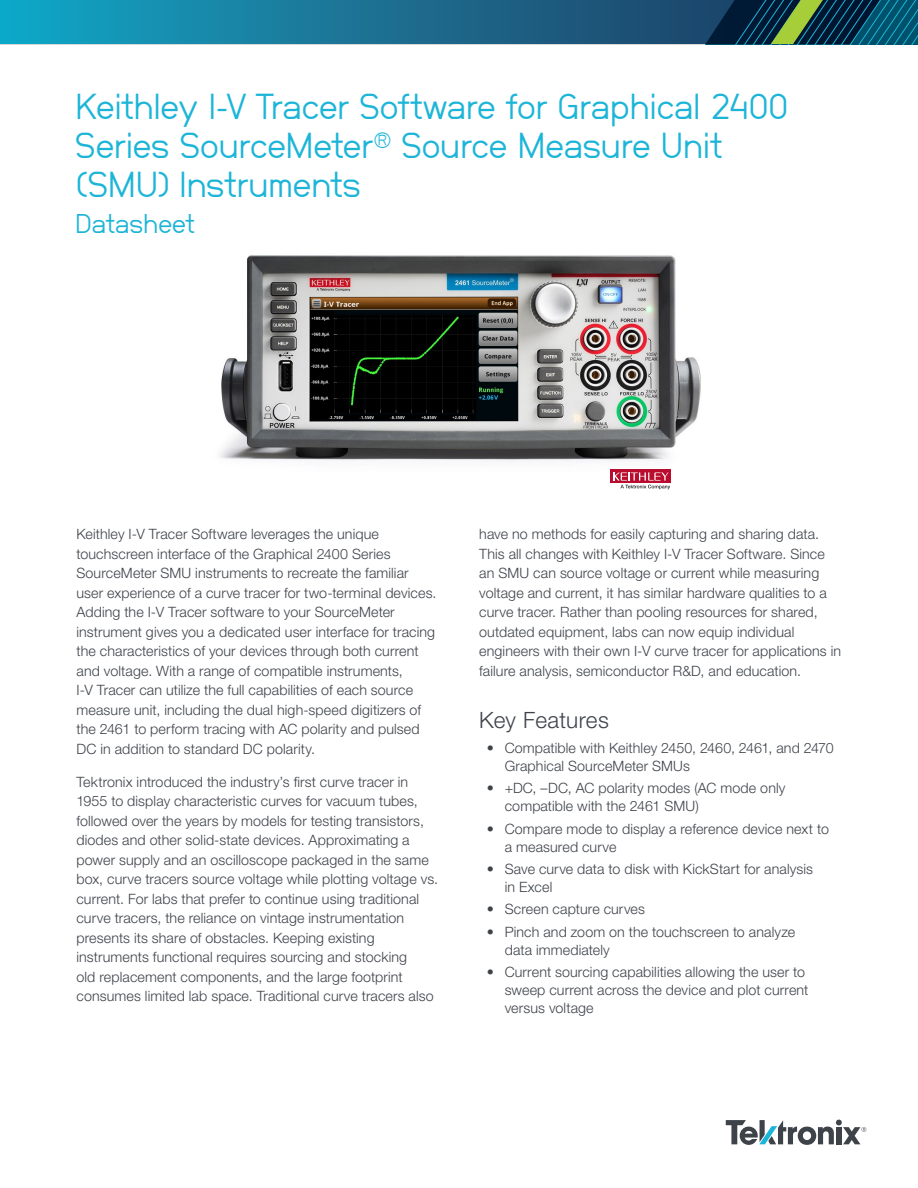
<style>
.page{position:relative;width:918px;height:1188px;background:#fff}
.page>*{position:absolute;margin:0;border:0;box-sizing:border-box;transform-origin:0 0}
.t1{font:36px/39px "NB Grotesk";letter-spacing:-.025em;color:#1cb5d8}
.t2{font:27px "NB Grotesk";letter-spacing:-.02em;color:#1cb5d8}
.t3{font:300 22.5px "Helvetica Neue LT Std";letter-spacing:.005em;color:#3e434a}
.t4{font:300 14.25px/19.5px "Helvetica Neue LT Std";letter-spacing:.01em;color:#3e434a}
</style>
<div class="page">
<svg style="left:726px;top:1120px;width:140px;height:25px"></svg>
<svg style="left:0;top:0;width:918px;height:44px;background:#186b88"></svg>
<img style="left:220px;top:255px;width:481px;height:217px">
<div style="left:610px;top:470px;width:60px;height:13px;background:#ba0c2f"></div>
<svg style="left:613px;top:472px;width:57px;height:17px"></svg>
<h1 class="t1" style="left:75px;top:86px;width:715px">Keithley I-V Tracer Software for Graphical 2400<br>Series SourceMeter<sup>®</sup> Source Measure Unit (SMU) Instruments</h1>
<h2 class="t2" style="left:75px;top:207px;width:122px">Datasheet</h2>
<p class="t4" style="left:76px;top:524px;width:361px">Keithley I-V Tracer Software leverages the unique touchscreen interface of the Graphical 2400 Series SourceMeter SMU instruments to recreate the familiar user experience of a curve tracer for two-terminal devices.<br>Adding the I-V Tracer software to your SourceMeter instrument gives you a dedicated user interface for tracing the characteristics of your devices through both current and voltage. With a range of compatible instruments,<br>I-V Tracer can utilize the full capabilities of each source measure unit, including the dual high-speed digitizers of the 2461 to perform tracing with AC polarity and pulsed DC in addition to standard DC polarity.</p>
<p class="t4" style="left:76px;top:772px;width:363px">Tektronix introduced the industry’s first curve tracer in 1955 to display characteristic curves for vacuum tubes, followed over the years by models for testing transistors, diodes and other solid-state devices. Approximating a power supply and an oscilloscope packaged in the same box, curve tracers source voltage while plotting voltage vs. current. For labs that prefer to continue using traditional curve tracers, the reliance on vintage instrumentation presents its share of obstacles. Keeping existing instruments functional requires sourcing and stocking<br>old replacement components, and the large footprint consumes limited lab space. Traditional curve tracers also</p>
<p class="t4" style="left:479px;top:524px;width:363px">have no methods for easily capturing and sharing data.<br>This all changes with Keithley I-V Tracer Software. Since an SMU can source voltage or current while measuring voltage and current, it has similar hardware qualities to a curve tracer. Rather than pooling resources for shared, outdated equipment, labs can now equip individual engineers with their own I-V curve tracer for applications in failure analysis, semiconductor R&amp;D, and education.</p>
<h3 class="t3" style="left:479px;top:707px;width:131px">Key Features</h3>
<p class="t4" style="left:505px;top:739px;width:330px;line-height:18px;text-indent:-18px">• Compatible with Keithley 2450, 2460, 2461, and 2470<br>Graphical SourceMeter SMUs</p>
<p class="t4" style="left:505px;top:779px;width:282px;line-height:18px;text-indent:-18px">• +DC, –DC, AC polarity modes (AC mode only compatible with the 2461 SMU)</p>
<p class="t4" style="left:505px;top:819px;width:326px;line-height:18px;text-indent:-18px">• Compare mode to display a reference device next to a measured curve</p>
<p class="t4" style="left:505px;top:860px;width:310px;line-height:18px;text-indent:-18px">• Save curve data to disk with KickStart for analysis in Excel</p>
<p class="t4" style="left:487px;top:899px;width:160px">• Screen capture curves</p>
<p class="t4" style="left:505px;top:922px;width:292px;line-height:18px;text-indent:-18px">• Pinch and zoom on the touchscreen to analyze data immediately</p>
<p class="t4" style="left:505px;top:963px;width:305px;line-height:18px;text-indent:-18px">• Current sourcing capabilities allowing the user to sweep current across the device and plot current versus voltage</p>
</div>
